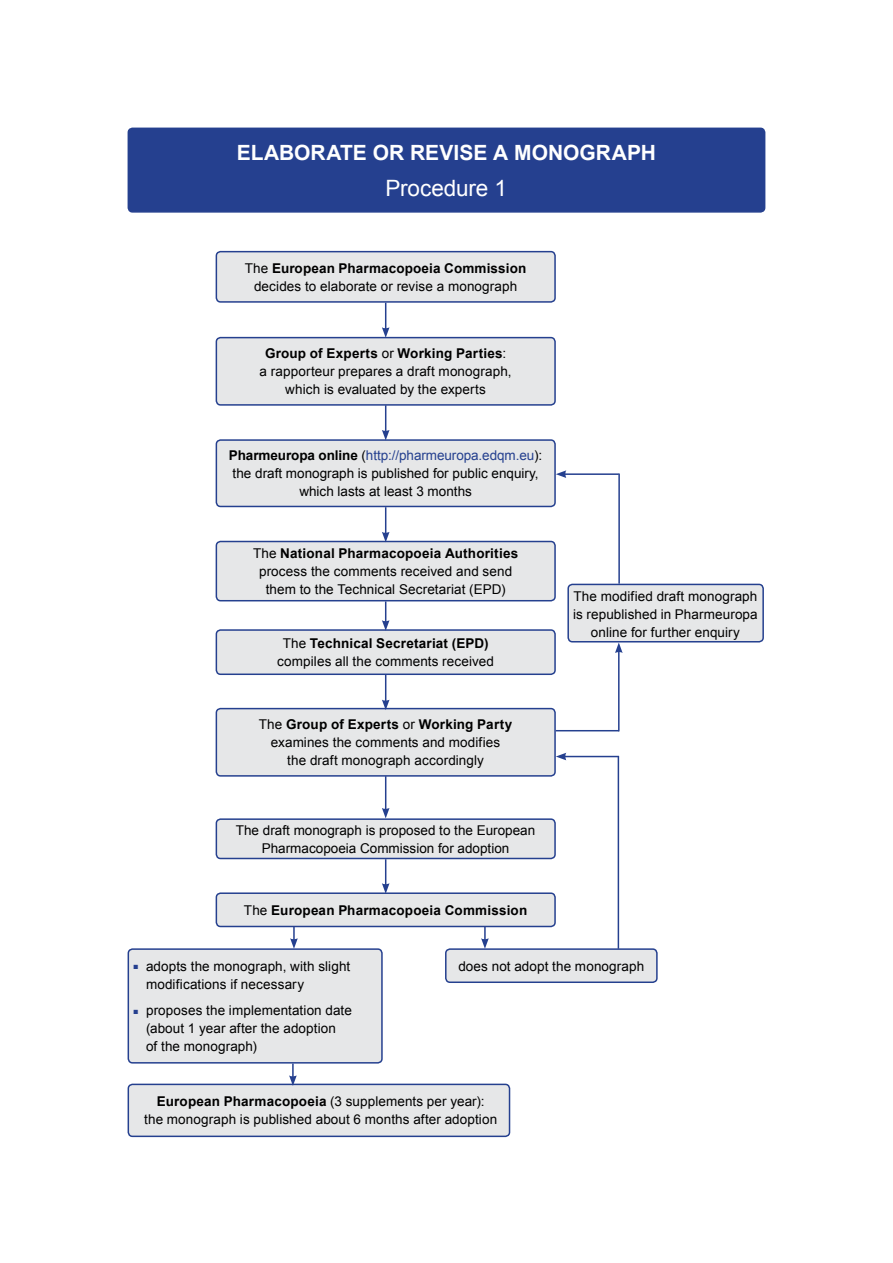
<style>
.page{position:relative;width:893px;height:1263px;background:#fff}
.page>*{position:absolute;margin:0;border:0;box-sizing:border-box;transform-origin:0 0}
.t1{font:22.5px "Arial";letter-spacing:-.005em;color:#fff}
.t2{font:700 21px "Arial";letter-spacing:.005em;color:#fff}
.t3{font:13.5px/18px "Arial";letter-spacing:.005em;color:#000;text-align:center}
.t4{font:700 13.5px "Arial";letter-spacing:.015em;color:#000}
.s1{font-weight:700}
.s2{color:#25408f}
.s3{font-weight:400}
.s4{font-size:9px;color:#25408f}
</style>
<div class="page">
<div style="left:216px;top:252px;width:339px;height:50px;background:#e6e7e8;border-radius:4px"></div>
<div style="left:216px;top:251px;width:340px;height:52px;border:2px solid #25408f;border-radius:4px"></div>
<div style="left:216px;top:338px;width:339px;height:67px;background:#e6e7e8;border-radius:4px"></div>
<div style="left:216px;top:337px;width:340px;height:69px;border:2px solid #25408f;border-radius:4px"></div>
<div style="left:216px;top:440px;width:339px;height:66px;background:#e6e7e8;border-radius:4px"></div>
<div style="left:216px;top:439px;width:340px;height:68px;border:2px solid #25408f;border-radius:4px"></div>
<div style="left:216px;top:541px;width:339px;height:60px;background:#e6e7e8;border-radius:4px"></div>
<div style="left:216px;top:541px;width:340px;height:60px;border:2px solid #25408f;border-radius:4px"></div>
<div style="left:216px;top:630px;width:339px;height:44px;background:#e6e7e8;border-radius:4px"></div>
<div style="left:216px;top:629px;width:340px;height:46px;border:2px solid #25408f;border-radius:4px"></div>
<div style="left:216px;top:709px;width:339px;height:67px;background:#e6e7e8;border-radius:4px"></div>
<div style="left:216px;top:708px;width:340px;height:69px;border:2px solid #25408f;border-radius:4px"></div>
<div style="left:216px;top:893px;width:339px;height:33px;background:#e6e7e8;border-radius:4px"></div>
<div style="left:216px;top:892px;width:340px;height:35px;border:2px solid #25408f;border-radius:4px"></div>
<div style="left:446px;top:949px;width:211px;height:33px;background:#e6e7e8;border-radius:4px"></div>
<div style="left:445px;top:948px;width:213px;height:35px;border:2px solid #25408f;border-radius:4px"></div>
<div style="left:568px;top:584px;width:195px;height:58px;background:#e6e7e8;border-radius:4px"></div>
<div style="left:567px;top:584px;width:197px;height:58px;border:2px solid #25408f;border-radius:4px"></div>
<div style="left:128px;top:949px;width:254px;height:114px;background:#e6e7e8;border-radius:4px"></div>
<div style="left:128px;top:948px;width:255px;height:115px;border:2px solid #25408f;border-radius:4px"></div>
<div style="left:128px;top:1084px;width:381px;height:52px;background:#e6e7e8;border-radius:4px"></div>
<div style="left:128px;top:1084px;width:382px;height:53px;border:2px solid #25408f;border-radius:4px"></div>
<div style="left:216px;top:819px;width:339px;height:39px;background:#e6e7e8;border-radius:4px"></div>
<div style="left:216px;top:818px;width:340px;height:41px;border:2px solid #25408f;border-radius:4px"></div>
<div style="left:128px;top:128px;width:637px;height:84px;background:#25408f;border-radius:4px"></div>
<div style="left:128px;top:128px;width:637px;height:85px;border:2px solid #25408f;border-radius:4px"></div>
<svg style="left:382px;top:303px;width:8px;height:35px"></svg>
<svg style="left:382px;top:405px;width:8px;height:35px"></svg>
<svg style="left:382px;top:507px;width:8px;height:35px"></svg>
<svg style="left:382px;top:601px;width:8px;height:30px"></svg>
<svg style="left:382px;top:675px;width:8px;height:35px"></svg>
<hr style="left:385px;top:776px;width:1px;height:34px;background:#25408f">
<svg style="left:382px;top:808px;width:8px;height:10px"></svg>
<svg style="left:382px;top:859px;width:8px;height:35px"></svg>
<hr style="left:564px;top:756px;width:55px;height:1px;background:#25408f">
<svg style="left:556px;top:753px;width:10px;height:7px"></svg>
<hr style="left:564px;top:473px;width:55px;height:2px;background:#25408f">
<svg style="left:556px;top:470px;width:10px;height:8px"></svg>
<hr style="left:556px;top:730px;width:63px;height:1px;background:#25408f">
<svg style="left:290px;top:926px;width:8px;height:23px"></svg>
<svg style="left:289px;top:1063px;width:8px;height:23px"></svg>
<svg style="left:481px;top:926px;width:8px;height:23px"></svg>
<hr style="left:618px;top:473px;width:2px;height:111px;background:#25408f">
<hr style="left:618px;top:651px;width:2px;height:80px;background:#25408f">
<svg style="left:615px;top:642px;width:8px;height:11px"></svg>
<hr style="left:618px;top:756px;width:1px;height:193px;background:#25408f">
<h2 class="t2" style="left:237px;top:139px;width:104px">Elaborate</h2>
<h2 class="t2" style="left:373px;top:139px;width:285px">or Revise a Monograph</h2>
<h1 class="t1" style="left:386px;top:173px;width:123px">Procedure 1</h1>
<p class="t3" style="left:245px;top:259px;width:283px">The <span class="s1">European Pharmacopoeia Commission </span>decides to elaborate or revise a monograph</p>
<p class="t3" style="left:260px;top:345px;width:253px"><span class="s1">Group of Experts</span> or <span class="s1">Working Parties</span>: a rapporteur prepares a draft monograph, which is evaluated by the experts</p>
<p class="t3" style="left:229px;top:447px;width:315px"><span class="s1">Pharmeuropa online</span> (<span class="s2">http://pharmeuropa.edqm.eu</span>): the draft monograph is published for public enquiry, which lasts at least 3 months</p>
<p class="t3" style="left:253px;top:544px;width:267px">The <span class="s1">National Pharmacopoeia Authorities </span>process the comments received and send them to the Technical Secretariat (EPD)</p>
<p class="t3" style="left:277px;top:634px;width:218px">The <span class="s1">Technical Secretariat (EPD) </span>compiles all the comments received</p>
<p class="t3" style="left:259px;top:715px;width:255px">The <span class="s1">Group of Experts</span> or <span class="s1">Working Party </span>examines the comments and modifies<br>the draft monograph accordingly</p>
<p class="t3" style="left:236px;top:822px;width:301px">The draft monograph is proposed to the European<br>Pharmacopoeia Commission for adoption</p>
<p class="t4" style="left:244px;top:901px;width:285px"><span class="s3">The</span> European Pharmacopoeia Commission</p>
<p class="t3" style="left:573px;top:587px;width:186px">The modified draft monograph is republished in Pharmeuropa online for further enquiry</p>
<p class="t3" style="left:146px;top:957px;width:206px;text-align:left;text-indent:-13px"><span class="s4">■</span> adopts the monograph, with slight modifications if necessary</p>
<p class="t3" style="left:146px;top:1001px;width:207px;text-align:left;text-indent:-13px"><span class="s4">■</span> proposes the implementation date (about 1 year after the adoption<br>of the monograph)</p>
<p class="t3" style="left:458px;top:957px;width:187px">does not adopt the monograph</p>
<p class="t3" style="left:144px;top:1093px;width:355px"><span class="s1">European Pharmacopoeia</span> (3 supplements per year):<br>the monograph is published about 6 months after adoption</p>
</div>
